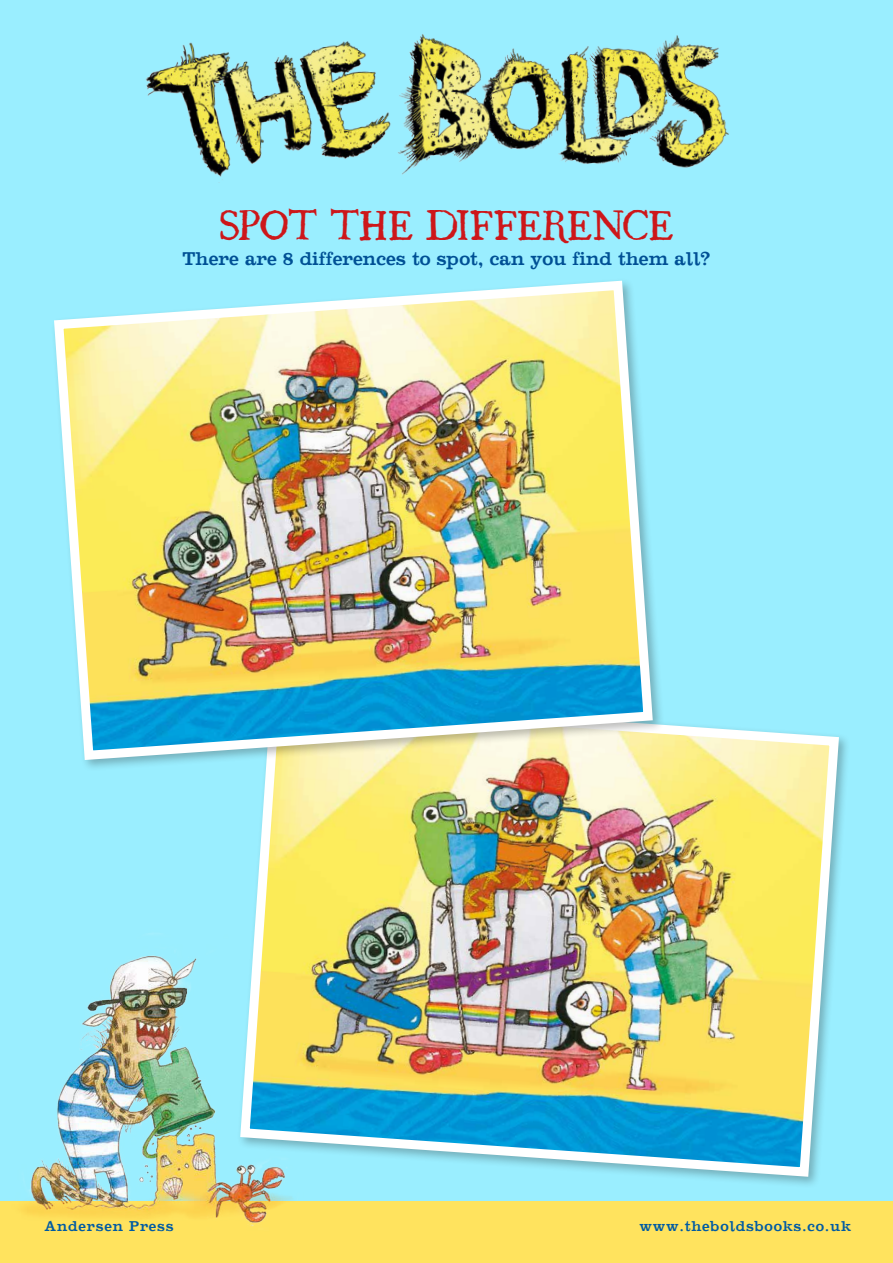
<style>
.page{position:relative;width:893px;height:1263px;background:#9aeeff}
.page>*{position:absolute;margin:0;border:0;box-sizing:border-box;transform-origin:0 0}
.t1{font:37.5px "Ugly Qua";letter-spacing:-.03em;color:#cd171a}
.t2{font:19.5px "Classico";color:#005095}
.t3{font:15px "Classico";letter-spacing:.05em;color:#005ba3}
</style>
<div class="page">
<div style="left:0;top:1201px;width:893px;height:62px;background:#ffe35e"></div>
<img style="left:25px;top:955px;width:268px;height:273px">
<div style="left:237px;top:694px;width:614px;height:495px;background:#1d1d1b;opacity:.3"></div>
<img style="left:235px;top:694px;width:609px;height:487px">
<div style="left:51px;top:277px;width:614px;height:495px;background:#1d1d1b;opacity:.3"></div>
<img style="left:51px;top:277px;width:607px;height:488px">
<img style="left:146px;top:41px;width:245px;height:142px">
<img style="left:398px;top:34px;width:331px;height:141px">
<h1 class="t1" style="left:219px;top:208px;width:455px">SPOT THE DIFFERENCE</h1>
<p class="t2" style="left:183px;top:251px;width:529px">There are 8 differences to spot, can you find them all?</p>
<p class="t3" style="left:45px;top:1221px;width:131px">Andersen Press</p>
<p class="t3" style="left:640px;top:1220px;width:213px">www.theboldsbooks.co.uk</p>
</div>
